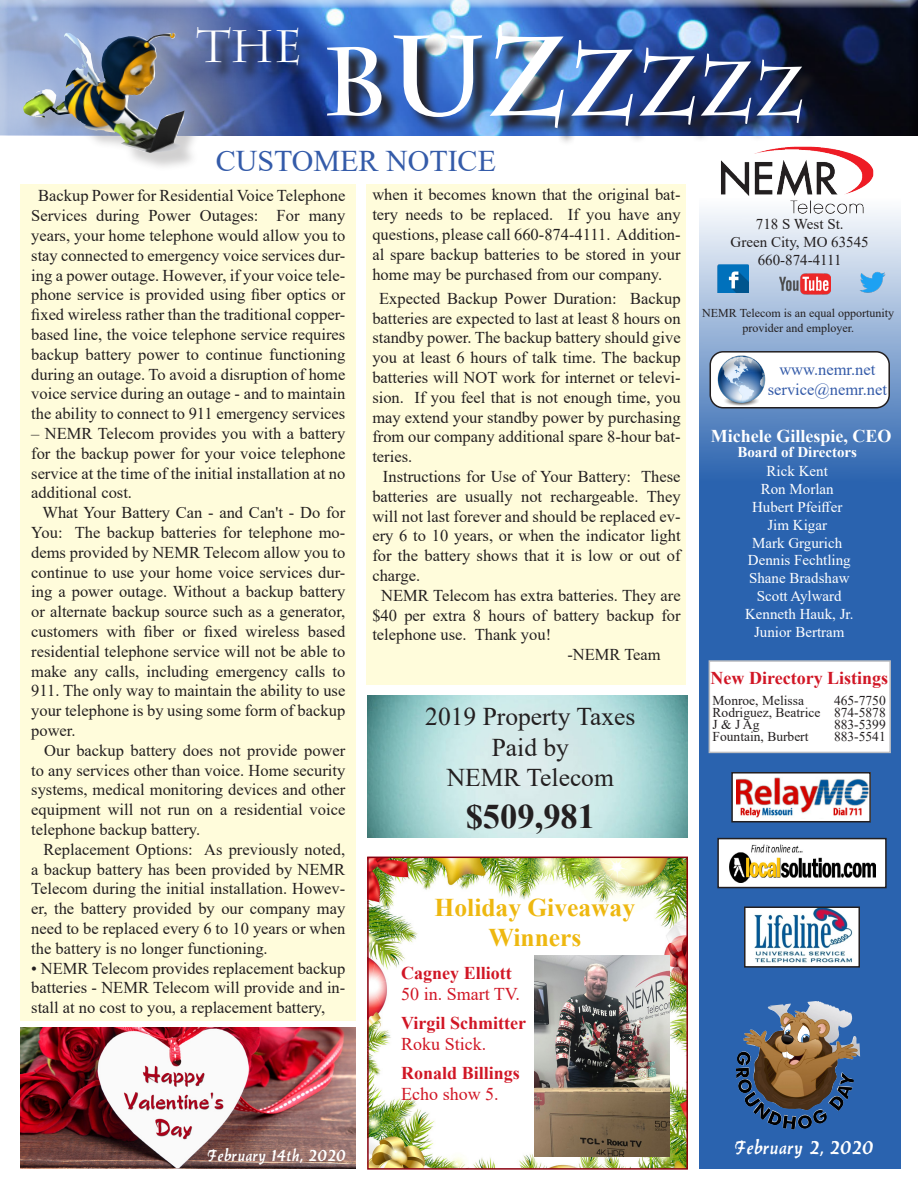
<style>
.page{position:relative;width:918px;height:1188px;background:#fff}
.page>*{position:absolute;margin:0;border:0;box-sizing:border-box;transform-origin:0 0}
.t1{font:700 113.4px "Charlemagne Std";color:#fff}
.t2{font:45.3px "Charlemagne Std";color:#fff}
.t3{font:700 34.5px "Times New Roman";color:#231f20}
.t4{font:30px "Times New Roman";color:#345ba9}
.t5{font:25.5px "Times New Roman";color:#231f20}
.t6{font:700 25.5px "Times New Roman";color:#eeb810}
.t7{font:21px "Balthazar";color:#fff}
.t8{font:700 18px "Times New Roman";color:#d11625}
.t9{font:18px "Times New Roman";color:#d11625}
.t10{font:700 18px "Times New Roman";color:#fff}
.t11{font:18px "Balthazar";color:#fff}
.t12{font:16.5px/19.8px "Times New Roman";color:#231f20;text-align:justify}
.t13{font:16.5px "Times New Roman";color:#345ba9}
.t14{font:15px "Times New Roman";color:#fff}
.t15{font:15px "Times New Roman";color:#231f20}
.t16{font:700 15px "Times New Roman";color:#fff}
.t17{font:13.5px "Times New Roman";color:#231f20}
.t18{font:12px/14.4px "Times New Roman";color:#231f20;text-align:center}
.s1{font-size:96.45px}
.s2{font-size:94.5px}
.s3{font-size:85.05px}
.s4{font-size:77.55px}
.s5{font-size:69.9px}
</style>
<div class="page">
<img style="left:367px;top:695px;width:321px;height:143px">
<div style="left:366px;top:184px;width:319px;height:501px;background:#fffcdb"></div>
<svg style="left:699px;top:209px;width:201px;height:960px;background:#4878b9"></svg>
<div style="left:711px;top:137px;width:171px;height:86px;background:#fff;opacity:.17"></div>
<img style="left:718px;top:146px;width:158px;height:71px">
<div style="left:0;top:0;width:918px;height:135px;background:#231f20;opacity:.75"></div>
<img style="left:711px;top:258px;width:38px;height:34px">
<img style="left:780px;top:271px;width:51px;height:26px">
<svg style="left:0;top:0;width:308px;height:273px"></svg>
<img style="left:23px;top:36px;width:160px;height:117px">
<svg style="left:199px;top:31px;width:118px;height:52px;background:#354e91"></svg>
<div style="left:718px;top:839px;width:168px;height:49px;background:#fff"></div>
<img style="left:729px;top:844px;width:146px;height:39px">
<div style="left:717px;top:838px;width:170px;height:50px;border:2px solid #231f20"></div>
<div style="left:710px;top:352px;width:179px;height:56px;background:#fff;border-radius:13px"></div>
<div style="left:710px;top:351px;width:180px;height:57px;border:2px solid #231f20;border-radius:13px"></div>
<div style="left:709px;top:660px;width:182px;height:93px;background:#fff;border:2px solid #bebfc2"></div>
<img style="left:853px;top:262px;width:39px;height:35px">
<img style="left:715px;top:355px;width:51px;height:51px">
<img style="left:737px;top:775px;width:131px;height:44px">
<div style="left:731px;top:772px;width:140px;height:50px;border:2px solid #231f20"></div>
<img style="left:330px;top:28px;width:490px;height:114px">
<div style="left:21px;top:184px;width:335px;height:836px;background:#fffcdb"></div>
<img style="left:370px;top:860px;width:315px;height:307px">
<div style="left:367px;top:857px;width:321px;height:313px;border:2px solid #8b0110"></div>
<img style="left:535px;top:955px;width:135px;height:202px">
<img style="left:21px;top:1027px;width:335px;height:142px">
<img style="left:741px;top:1002px;width:119px;height:108px">
<img style="left:747px;top:910px;width:110px;height:55px">
<div style="left:744px;top:907px;width:116px;height:61px;border:2px solid #231f20"></div>
<p class="t1" style="left:322px;top:10px;width:485px"><span class="s1">B</span>UZ<span class="s2">Z</span><span class="s3">Z</span><span class="s4">Z</span><span class="s5">Z</span></p>
<p class="t4" style="left:216px;top:140px;width:282px">CUSTOMER NOTICE</p>
<p class="t12" style="left:31px;top:186px;width:316px;text-align:center">Backup Power for Residential Voice Telephone Services during Power Outages: For many years, your home telephone would allow you to stay connected to emergency voice services dur&shy;ing a power outage. However, if your voice tele&shy;phone service is provided using fiber optics or fixed wireless rather than the traditional copper&shy;based line, the voice telephone service requires backup battery power to continue functioning during an outage. To avoid a disruption of home voice service during an outage - and to maintain the ability to connect to 911 emergency services</p>
<p class="t12" style="left:31px;top:423px;width:316px">– NEMR Telecom provides you with a battery for the backup power for your voice telephone service at the time of the initial installation at no additional cost.</p>
<p class="t12" style="left:31px;top:502px;width:316px;text-indent:11px">What Your Battery Can - and Can't - Do for You: The backup batteries for telephone mo&shy;dems provided by NEMR Telecom allow you to continue to use your home voice services dur&shy;ing a power outage. Without a backup battery or alternate backup source such as a generator, customers with fiber or fixed wireless based residential telephone service will not be able to make any calls, including emergency calls to 911. The only way to maintain the ability to use your telephone is by using some form of backup power.</p>
<p class="t12" style="left:31px;top:740px;width:316px;text-indent:13px">Our backup battery does not provide power to any services other than voice. Home security systems, medical monitoring devices and other equipment will not run on a residential voice telephone backup battery.</p>
<p class="t12" style="left:31px;top:839px;width:316px;text-indent:12px">Replacement Options: As previously noted, a backup battery has been provided by NEMR Telecom during the initial installation. Howev&shy;er, the battery provided by our company may need to be replaced every 6 to 10 years or when the battery is no longer functioning.</p>
<p class="t12" style="left:31px;top:958px;width:316px">• NEMR Telecom provides replacement backup batteries - NEMR Telecom will provide and in&shy;stall at no cost to you, a replacement battery,</p>
<p class="t2" style="left:196px;top:21px;width:108px">THE</p>
<p class="t12" style="left:372px;top:184px;width:310px">when it becomes known that the original bat&shy;tery needs to be replaced. If you have any questions, please call 660-874-4111. Addition&shy;al spare backup batteries to be stored in your home may be purchased from our company.</p>
<p class="t12" style="left:372px;top:288px;width:310px;text-indent:7px">Expected Backup Power Duration: Backup batteries are expected to last at least 8 hours on standby power. The backup battery should give you at least 6 hours of talk time. The backup batteries will NOT work for internet or televi&shy;sion. If you feel that is not enough time, you may extend your standby power by purchasing from our company additional spare 8-hour bat&shy;teries.</p>
<p class="t12" style="left:372px;top:466px;width:310px;text-indent:11px">Instructions for Use of Your Battery: These batteries are usually not rechargeable. They will not last forever and should be replaced ev&shy;ery 6 to 10 years, or when the indicator light for the battery shows that it is low or out of charge.</p>
<p class="t12" style="left:381px;top:585px;width:301px">NEMR Telecom has extra batteries. They are</p>
<p class="t12" style="left:372px;top:605px;width:310px">$40 per extra 8 hours of battery backup for</p>
<p class="t12" style="left:372px;top:624px;width:180px">telephone use. Thank you!</p>
<p class="t12" style="left:567px;top:644px;width:95px">-NEMR Team</p>
<p class="t15" style="left:756px;top:213px;width:89px">718 S West St.</p>
<p class="t15" style="left:731px;top:231px;width:140px">Green City, MO 63545</p>
<p class="t15" style="left:758px;top:249px;width:85px">660-874-4111</p>
<p class="t18" style="left:702px;top:306px;width:193px">NEMR Telecom is an equal opportunity provider and employer.</p>
<p class="t13" style="left:779px;top:358px;width:98px">www.nemr.net</p>
<p class="t13" style="left:768px;top:377px;width:121px">service@nemr.net</p>
<p class="t10" style="left:711px;top:423px;width:182px">Michele Gillespie, CEO</p>
<p class="t16" style="left:737px;top:441px;width:121px">Board of Directors</p>
<p class="t14" style="left:767px;top:460px;width:63px">Rick Kent</p>
<p class="t14" style="left:761px;top:478px;width:74px">Ron Morlan</p>
<p class="t14" style="left:752px;top:496px;width:92px">Hubert Pfeiffer</p>
<p class="t14" style="left:767px;top:514px;width:61px">Jim Kigar</p>
<p class="t14" style="left:752px;top:532px;width:92px">Mark Grgurich</p>
<p class="t14" style="left:748px;top:549px;width:104px">Dennis Fechtling</p>
<p class="t14" style="left:749px;top:567px;width:102px">Shane Bradshaw</p>
<p class="t14" style="left:757px;top:585px;width:86px">Scott Aylward</p>
<p class="t14" style="left:745px;top:603px;width:110px">Kenneth Hauk, Jr.</p>
<p class="t14" style="left:754px;top:621px;width:92px">Junior Bertram</p>
<p class="t8" style="left:711px;top:665px;width:179px">New Directory Listings</p>
<p class="t17" style="left:713px;top:690px;width:93px">Monroe, Melissa</p>
<p class="t17" style="left:834px;top:690px;width:53px">465-7750</p>
<p class="t17" style="left:713px;top:702px;width:175px">Rodriguez, Beatrice 874-5878</p>
<p class="t17" style="left:713px;top:714px;width:48px">J &amp; J Ag</p>
<p class="t17" style="left:834px;top:714px;width:53px">883-5399</p>
<p class="t17" style="left:713px;top:726px;width:97px">Fountain, Burbert</p>
<p class="t17" style="left:834px;top:726px;width:53px">883-5541</p>
<p class="t5" style="left:425px;top:699px;width:212px">2019 Property Taxes</p>
<p class="t5" style="left:492px;top:729px;width:79px">Paid by</p>
<p class="t5" style="left:447px;top:760px;width:169px">NEMR Telecom</p>
<p class="t3" style="left:466px;top:791px;width:131px">$509,981</p>
<p class="t6" style="left:435px;top:889px;width:202px">Holiday Giveaway</p>
<p class="t6" style="left:488px;top:919px;width:95px">Winners</p>
<p class="t8" style="left:401px;top:960px;width:112px">Cagney Elliott</p>
<p class="t9" style="left:401px;top:981px;width:120px">50 in. Smart TV.</p>
<p class="t8" style="left:401px;top:1010px;width:126px">Virgil Schmitter</p>
<p class="t9" style="left:401px;top:1031px;width:87px">Roku Stick.</p>
<p class="t8" style="left:401px;top:1060px;width:120px">Ronald Billings</p>
<p class="t9" style="left:401px;top:1081px;width:99px">Echo show 5.</p>
<p class="t11" style="left:207px;top:1144px;width:140px">February 14th, 2020</p>
<p class="t7" style="left:734px;top:1134px;width:141px">February 2, 2020</p>
</div>
